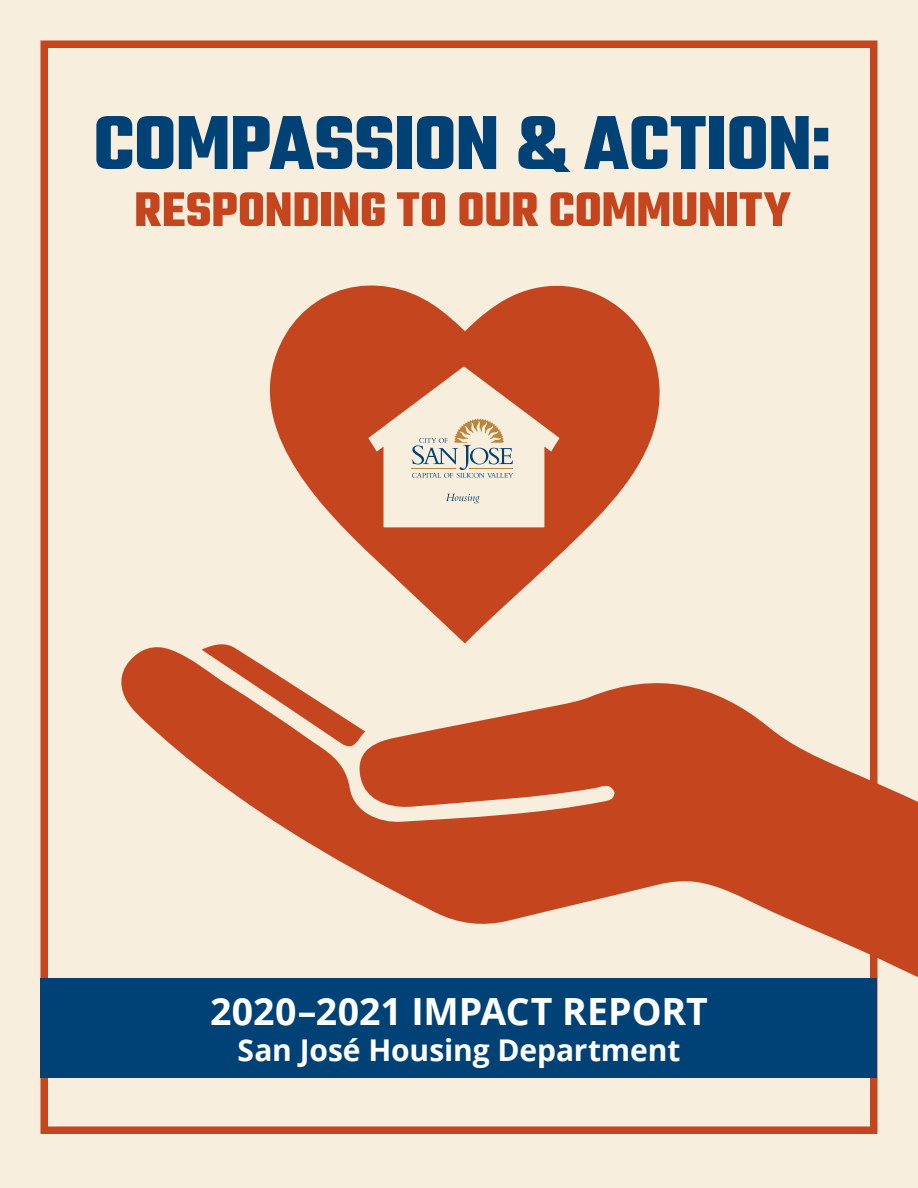
<style>
.page{position:relative;width:918px;height:1188px;background:#f8eedd}
.page>*{position:absolute;margin:0;border:0;box-sizing:border-box;transform-origin:0 0}
.t1{font:700 82.5px "Teko";letter-spacing:-.01em;color:#004275}
.t2{font:700 52.5px "Teko";letter-spacing:-.005em;color:#c5461e}
.t3{font:700 37.5px "Open Sans";color:#fff}
.t4{font:700 30px "Open Sans";letter-spacing:-.005em;color:#fff}
</style>
<div class="page">
<div style="left:40px;top:40px;width:838px;height:1094px;border:8px solid #c5461e"></div>
<div style="left:40px;top:978px;width:838px;height:100px;background:#004275"></div>
<svg style="left:269px;top:285px;width:391px;height:358px;fill:#c5461e"></svg>
<svg style="left:121px;top:644px;width:797px;height:395px"></svg>
<svg style="left:202px;top:644px;width:163px;height:108px"></svg>
<p class="t1" style="left:94px;top:90px;width:740px">COMPASSION &amp; ACTION:</p>
<p class="t2" style="left:134px;top:176px;width:658px">RESPONDING TO OUR COMMUNITY</p>
<p class="t3" style="left:210px;top:985px;width:499px">2020–2021 IMPACT REPORT</p>
<p class="t4" style="left:238px;top:1029px;width:444px">San José Housing Department</p>
</div>
